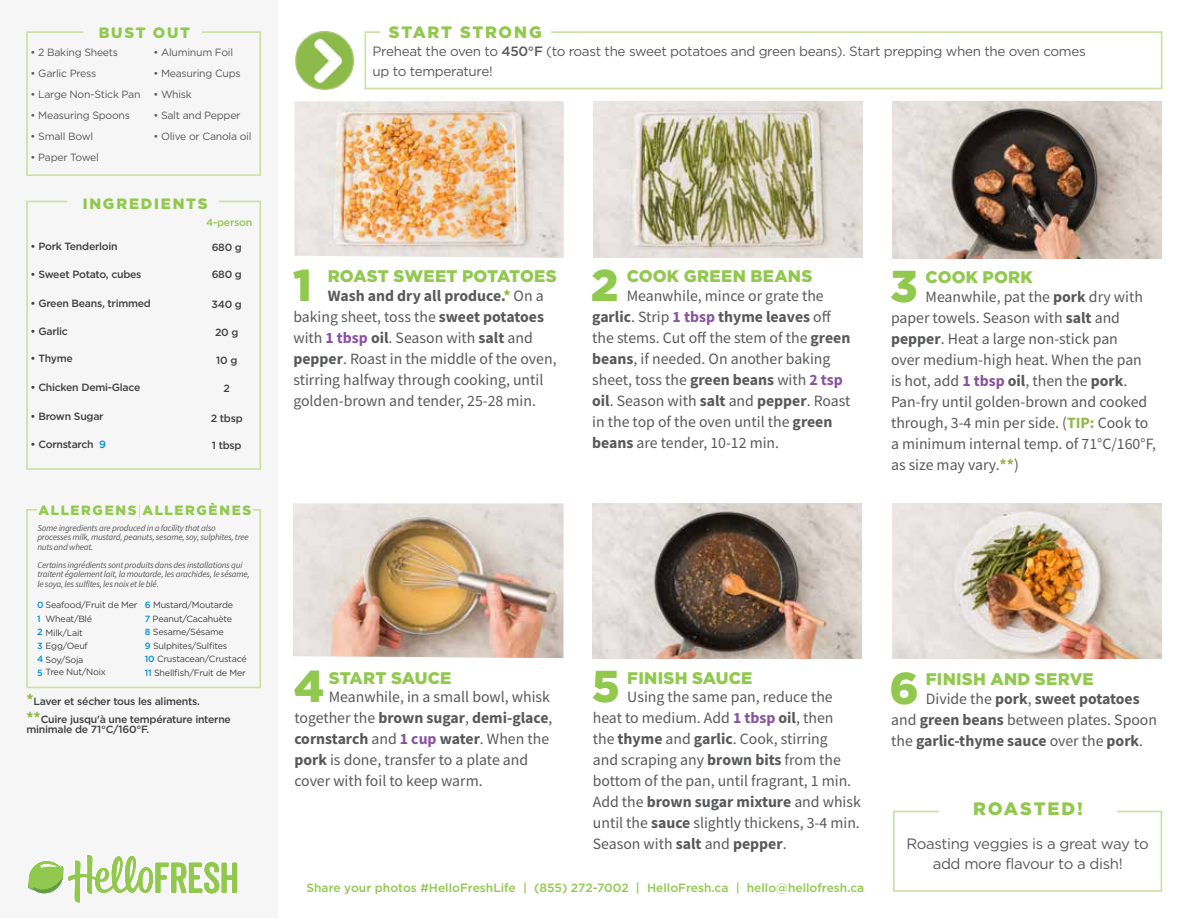
<style>
.page{position:relative;width:1188px;height:918px;background:#fff}
.page>*{position:absolute;margin:0;border:0;box-sizing:border-box;transform-origin:0 0}
.t1{font:900 44.55px "Gotham";color:#91c84e}
.t2{font:900 18px "Gotham";letter-spacing:.1em;color:#91c84e}
.t3{font:900 16.8px "Gotham";letter-spacing:.01em;color:#91c84e}
.t4{font:900 16.5px "Gotham";letter-spacing:.105em;color:#91c84e}
.t5{font:15.75px/21px "Source Sans Pro";color:#58595b}
.t6{font:700 15.75px/21px "Source Sans Pro";color:#58595b}
.t7{font:15px/20.1px "Gotham";letter-spacing:-.025em;color:#58595b;text-align:center}
.t8{font:900 15px "Gotham";letter-spacing:.12em;color:#91c84e}
.t9{font:13.5px/19.5px "Gotham";letter-spacing:-.025em;color:#58595b}
.t10{font:900 13.5px "Gotham";letter-spacing:.13em;color:#91c84e}
.t11{font:500 12px "Gotham";color:#91c84e}
.t12{font:500 10.5px/18px "Gotham";letter-spacing:-.025em;color:#414042}
.t13{font:10.5px "Gotham";letter-spacing:-.025em;color:#58595b}
.t14{font:500 10.5px "Gotham";letter-spacing:-.025em;color:#91c84e}
.t15{font:italic 9px/9.8px "Source Sans Pro";letter-spacing:-.025em;color:#58595b}
.t16{font:9px/13.5px "Gotham";letter-spacing:-.025em;color:#414042}
.t17{font:500 9px "Gotham";color:#008fd5}
.s1{color:#008fd5}
.s2{font-family:"Source Sans Pro";font-weight:200}
.s3{font-weight:500;color:#008fd5}
.s4{font-family:"Source Sans Pro";font-weight:700;font-size:15.75px;color:#8cba42}
.s5{font-weight:500}
.s6{font-weight:700}
.s7{font-weight:700;color:#8cba42}
.s8{font-weight:700;color:#8953a0}
.s9{font-weight:400}
</style>
<div class="page">
<div style="left:0;top:0;width:278px;height:918px;background:#f6f6f6"></div>
<img style="left:294px;top:101px;width:270px;height:157px">
<img style="left:593px;top:101px;width:269px;height:157px">
<img style="left:593px;top:504px;width:269px;height:154px">
<img style="left:892px;top:504px;width:269px;height:154px">
<img style="left:293px;top:504px;width:270px;height:154px">
<img style="left:892px;top:102px;width:269px;height:156px">
<svg style="left:26px;top:31px;width:235px;height:145px"></svg>
<svg style="left:26px;top:200px;width:235px;height:270px"></svg>
<svg style="left:893px;top:810px;width:270px;height:82px"></svg>
<div style="left:940px;top:802px;width:177px;height:27px;background:#fff"></div>
<img style="left:295px;top:31px;width:70px;height:58px">
<svg style="left:26px;top:509px;width:235px;height:180px"></svg>
<div style="left:37px;top:505px;width:216px;height:19px;background:#f6f6f6"></div>
<div style="left:365px;top:31px;width:797px;height:58px;border:2px solid #cae2a3"></div>
<div style="left:380px;top:26px;width:171px;height:17px;background:#fff"></div>
<svg style="left:27px;top:855px;width:211px;height:48px"></svg>
<p class="t8" style="left:99px;top:24px;width:93px">BUST OUT</p>
<p class="t13" style="left:31px;top:46px;width:89px">• 2 Baking Sheets</p>
<p class="t13" style="left:31px;top:67px;width:67px">• Garlic Press</p>
<p class="t13" style="left:31px;top:88px;width:111px">• Large Non-Stick Pan</p>
<p class="t13" style="left:31px;top:109px;width:101px">• Measuring Spoons</p>
<p class="t13" style="left:31px;top:130px;width:64px">• Small Bowl</p>
<p class="t13" style="left:31px;top:151px;width:70px">• Paper Towel</p>
<p class="t8" style="left:83px;top:195px;width:126px">INGREDIENTS</p>
<p class="t12" style="left:31px;top:237px;width:89px">• Pork Tenderloin</p>
<p class="t12" style="left:212px;top:238px;width:32px">680 g</p>
<p class="t12" style="left:212px;top:265px;width:32px">680 g</p>
<p class="t12" style="left:212px;top:295px;width:32px">340 g</p>
<p class="t12" style="left:215px;top:323px;width:25px">20 g</p>
<p class="t12" style="left:216px;top:351px;width:23px">10 g</p>
<p class="t12" style="left:224px;top:379px;width:8px">2</p>
<p class="t12" style="left:211px;top:409px;width:33px">2 tbsp</p>
<p class="t12" style="left:212px;top:436px;width:31px">1 tbsp</p>
<p class="t13" style="left:153px;top:46px;width:81px">• Aluminum Foil</p>
<p class="t13" style="left:153px;top:67px;width:89px">• Measuring Cups</p>
<p class="t13" style="left:153px;top:88px;width:40px">• Whisk</p>
<p class="t13" style="left:153px;top:109px;width:89px">• Salt and Pepper</p>
<p class="t13" style="left:153px;top:130px;width:100px">• Olive or Canola oil</p>
<p class="t14" style="left:206px;top:216px;width:48px">4-person</p>
<p class="t12" style="left:31px;top:265px;width:112px">• Sweet Potato, cubes</p>
<p class="t12" style="left:31px;top:294px;width:122px">• Green Beans, trimmed</p>
<p class="t12" style="left:31px;top:322px;width:39px">• Garlic</p>
<p class="t12" style="left:31px;top:350px;width:44px">• Thyme</p>
<p class="t12" style="left:31px;top:379px;width:111px">• Chicken Demi-Glace</p>
<p class="t12" style="left:31px;top:407px;width:74px">• Brown Sugar</p>
<p class="t12" style="left:31px;top:435px;width:77px">• Cornstarch <span class="s1">9</span></p>
<p class="t10" style="left:39px;top:503px;width:214px">ALLERGENS<span class="s2">|</span>ALLERGÈNES</p>
<p class="t15" style="left:37px;top:523px;width:213px">Some ingredients are produced in a facility that also processes milk, mustard, peanuts, sesame, soy, sulphites, tree nuts and wheat.</p>
<p class="t15" style="left:37px;top:560px;width:214px">Certains ingrédients sont produits dans des installations qui traitent également lait, la moutarde, les arachides, le sésame, le soya, les sulfites, les noix et le blé.</p>
<p class="t16" style="left:37px;top:598px;width:102px"><span class="s3">0</span> Seafood/Fruit de Mer</p>
<p class="t16" style="left:46px;top:612px;width:48px">Wheat/Blé</p>
<p class="t16" style="left:37px;top:625px;width:47px"><span class="s3">2</span> Milk/Lait</p>
<p class="t16" style="left:37px;top:639px;width:52px"><span class="s3">3</span> Egg/Oeuf</p>
<p class="t16" style="left:37px;top:652px;width:48px"><span class="s3">4</span> Soy/Soja</p>
<p class="t16" style="left:46px;top:664px;width:62px">Tree Nut/Noix</p>
<p class="t16" style="left:145px;top:598px;width:103px"><span class="s3">6</span> Mustard/Moutarde<br><span class="s3">7</span> Peanut/Cacahuète<br><span class="s3">8</span> Sesame/Sésame<br><span class="s3">9</span> Sulphites/Sulfites<br><span class="s3">10</span> Crustacean/Crustacé<br><span class="s3">11</span> Shellfish/Fruit de Mer</p>
<p class="t17" style="left:37px;top:613px;width:5px">1</p>
<p class="t17" style="left:37px;top:667px;width:7px">5</p>
<p class="t12" style="left:26px;top:692px;width:206px"><span class="s4">*</span>Laver et sécher tous les aliments. <span class="s4">**</span>Cuire jusqu'à une température interne</p>
<p class="t12" style="left:26px;top:721px;width:125px">minimale de 71°C/160°F.</p>
<p class="t4" style="left:389px;top:23px;width:154px">START STRONG</p>
<p class="t9" style="left:373px;top:41px;width:715px">Preheat the oven to <span class="s5">450°F</span> (to roast the sweet potatoes and green beans). Start prepping when the oven comes up to temperature!</p>
<h1 class="t1" style="left:293px;top:259px;width:20px">1</h1>
<p class="t3" style="left:328px;top:266px;width:230px">ROAST SWEET POTATOES</p>
<p class="t5" style="left:293px;top:285px;width:265px;text-indent:34px"><span class="s6">Wash and dry all produce.</span><span class="s7">*</span> On a baking sheet, toss the <span class="s6">sweet potatoes </span>with <span class="s8">1 tbsp</span> <span class="s6">oil</span>. Season with <span class="s6">salt</span> and <span class="s6">pepper</span>. Roast in the middle of the oven, stirring halfway through cooking, until golden-brown and tender, 25-28 min.</p>
<h1 class="t1" style="left:591px;top:259px;width:29px">2</h1>
<p class="t3" style="left:627px;top:266px;width:187px">COOK GREEN BEANS</p>
<p class="t5" style="left:592px;top:285px;width:260px;text-indent:34px">Meanwhile, mince or grate the <span class="s6">garlic</span>. Strip <span class="s8">1 tbsp</span> <span class="s6">thyme leaves</span> off the stems. Cut off the stem of the <span class="s6">green beans</span>, if needed. On another baking sheet, toss the <span class="s6">green beans</span> with <span class="s8">2 tsp </span><span class="s6">oil</span>. Season with <span class="s6">salt</span> and <span class="s6">pepper</span>. Roast in the top of the oven until the <span class="s6">green beans</span> are tender, 10-12 min.</p>
<h1 class="t1" style="left:890px;top:261px;width:29px">3</h1>
<p class="t3" style="left:926px;top:268px;width:109px">COOK PORK</p>
<p class="t5" style="left:891px;top:286px;width:267px;text-indent:34px">Meanwhile, pat the <span class="s6">pork</span> dry with paper towels. Season with <span class="s6">salt</span> and <span class="s6">pepper</span>. Heat a large non-stick pan<br>over medium-high heat. When the pan is hot, add <span class="s8">1 tbsp</span> <span class="s6">oil</span>, then the <span class="s6">pork</span>.<br>Pan-fry until golden-brown and cooked through, 3-4 min per side. (<span class="s7">TIP:</span> Cook to a minimum internal temp. of 71°C/160°F, as size may vary.<span class="s7">**</span>)</p>
<h1 class="t1" style="left:294px;top:661px;width:32px">4</h1>
<p class="t3" style="left:329px;top:668px;width:124px">START SAUCE</p>
<p class="t5" style="left:294px;top:687px;width:260px;text-indent:34px">Meanwhile, in a small bowl, whisk together the <span class="s6">brown sugar</span>, <span class="s6">demi-glace</span>, <span class="s6">cornstarch</span> and <span class="s8">1 cup</span> <span class="s6">water</span>. When the <span class="s6">pork</span> is done, transfer to a plate and cover with foil to keep warm.</p>
<h1 class="t1" style="left:592px;top:661px;width:30px">5</h1>
<p class="t3" style="left:627px;top:668px;width:127px">FINISH SAUCE</p>
<p class="t5" style="left:593px;top:687px;width:270px;text-indent:34px">Using the same pan, reduce the heat to medium. Add <span class="s8">1 tbsp</span> <span class="s6">oil</span>, then<br>the <span class="s6">thyme</span> and <span class="s6">garlic</span>. Cook, stirring<br>and scraping any <span class="s6">brown bits</span> from the bottom of the pan, until fragrant, 1 min.<br>Add the <span class="s6">brown sugar mixture</span> and whisk until the <span class="s6">sauce</span> slightly thickens, 3-4 min.<br>Season with <span class="s6">salt</span> and <span class="s6">pepper</span>.</p>
<h1 class="t1" style="left:889px;top:662px;width:31px">6</h1>
<p class="t3" style="left:926px;top:669px;width:170px">FINISH AND SERVE</p>
<p class="t6" style="left:891px;top:688px;width:267px;text-indent:34px"><span class="s9">Divide the</span> pork<span class="s9">,</span> sweet potatoes <span class="s9">and</span> green beans <span class="s9">between plates. Spoon the</span> garlic-thyme sauce <span class="s9">over the</span> pork<span class="s9">.</span></p>
<p class="t2" style="left:973px;top:798px;width:111px">ROASTED!</p>
<p class="t7" style="left:907px;top:833px;width:244px">Roasting veggies is a great way to add more flavour to a dish!</p>
<p class="t11" style="left:307px;top:880px;width:559px">Share your photos #HelloFreshLife | (855) 272-7002 | HelloFresh.ca | hello@hellofresh.ca</p>
</div>
